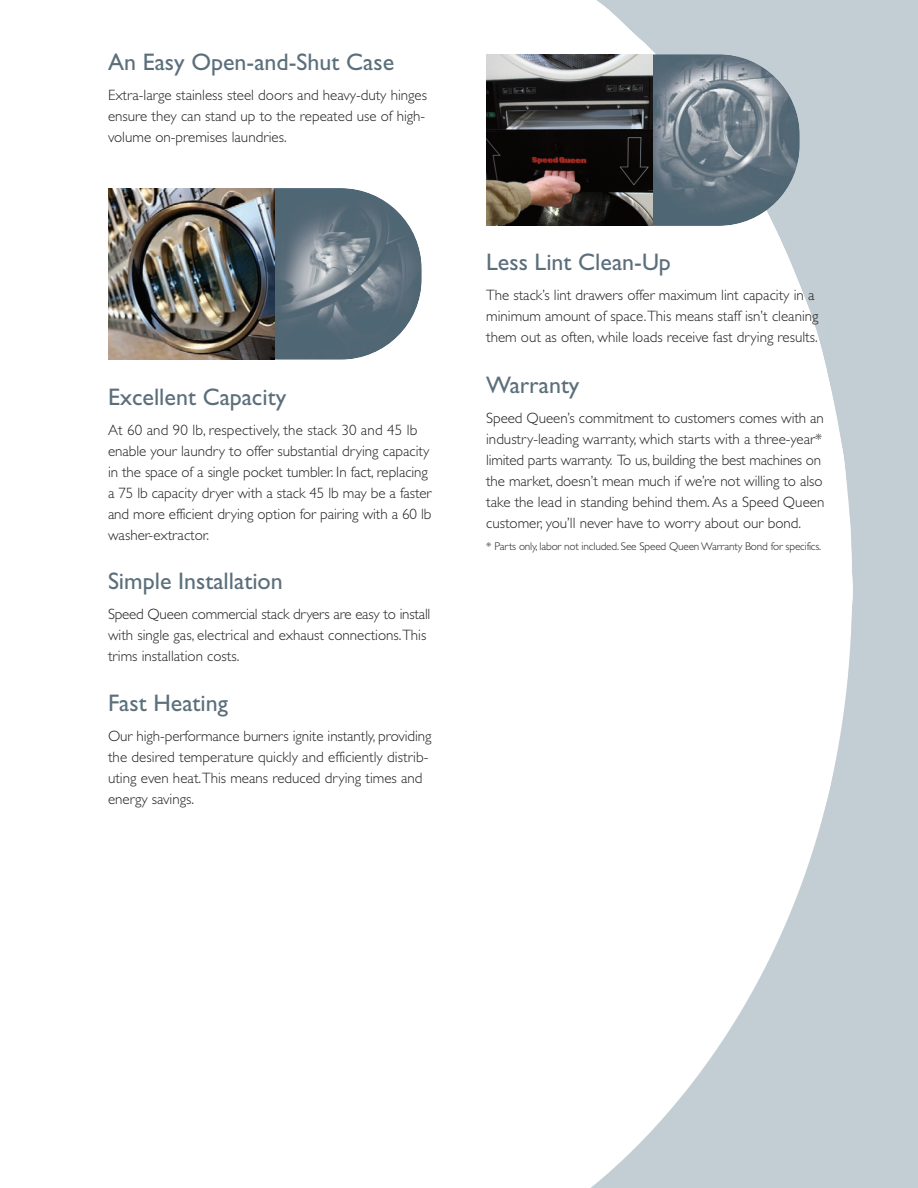
<style>
.page{position:relative;width:918px;height:1188px;background:#fff}
.page>*{position:absolute;margin:0;border:0;box-sizing:border-box;transform-origin:0 0}
.t1{font:24px "Gill Sans Std";color:#5b6f7b}
.t2{font:300 15px/21px "Gill Sans Std";color:#231f20}
.t3{font:300 11.25px "Gill Sans Std";letter-spacing:-.015em;color:#231f20}
</style>
<div class="page">
<img style="left:549px;top:54px;width:251px;height:172px;border-radius:81px">
<img style="left:486px;top:54px;width:167px;height:172px">
<img style="left:171px;top:188px;width:251px;height:172px;border-radius:81px">
<img style="left:108px;top:188px;width:167px;height:172px">
<h1 class="t1" style="left:108px;top:54px;width:288px">An Easy Open-and-Shut Case</h1>
<p class="t2" style="left:108px;top:86px;width:321px">Extra-large stainless steel doors and heavy-duty hinges ensure they can stand up to the repeated use of high&shy;volume on-premises laundries.</p>
<h1 class="t1" style="left:108px;top:389px;width:180px">Excellent Capacity</h1>
<p class="t2" style="left:108px;top:421px;width:325px">At 60 and 90 lb, respectively, the stack 30 and 45 lb enable your laundry to offer substantial drying capacity in the space of a single pocket tumbler. In fact, replacing a 75 lb capacity dryer with a stack 45 lb may be a faster and more efficient drying option for pairing with a 60 lb washer-extractor.</p>
<h1 class="t1" style="left:108px;top:573px;width:176px">Simple Installation</h1>
<p class="t2" style="left:108px;top:605px;width:324px">Speed Queen commercial stack dryers are easy to install with single gas, electrical and exhaust connections.This trims installation costs.</p>
<h1 class="t1" style="left:108px;top:695px;width:122px">Fast Heating</h1>
<p class="t2" style="left:108px;top:727px;width:325px">Our high-performance burners ignite instantly, providing the desired temperature quickly and efficiently distrib&shy;uting even heat. This means reduced drying times and energy savings.</p>
<h1 class="t1" style="left:486px;top:253px;width:186px">Less Lint Clean-Up</h1>
<p class="t2" style="left:486px;top:286px;width:334px">The stack’s lint drawers offer maximum lint capacity in a minimum amount of space.This means staff isn’t cleaning them out as often, while loads receive fast drying results.</p>
<h1 class="t1" style="left:486px;top:376px;width:95px">Warranty</h1>
<p class="t2" style="left:486px;top:409px;width:340px">Speed Queen’s commitment to customers comes with an industry-leading warranty, which starts with a three-year* limited parts warranty. To us, building the best machines on the market, doesn’t mean much if we’re not willing to also take the lead in standing behind them. As a Speed Queen customer, you’ll never have to worry about our bond.</p>
<p class="t3" style="left:486px;top:543px;width:337px">* Parts only, labor not included. See Speed Queen Warranty Bond for specifics.</p>
</div>
